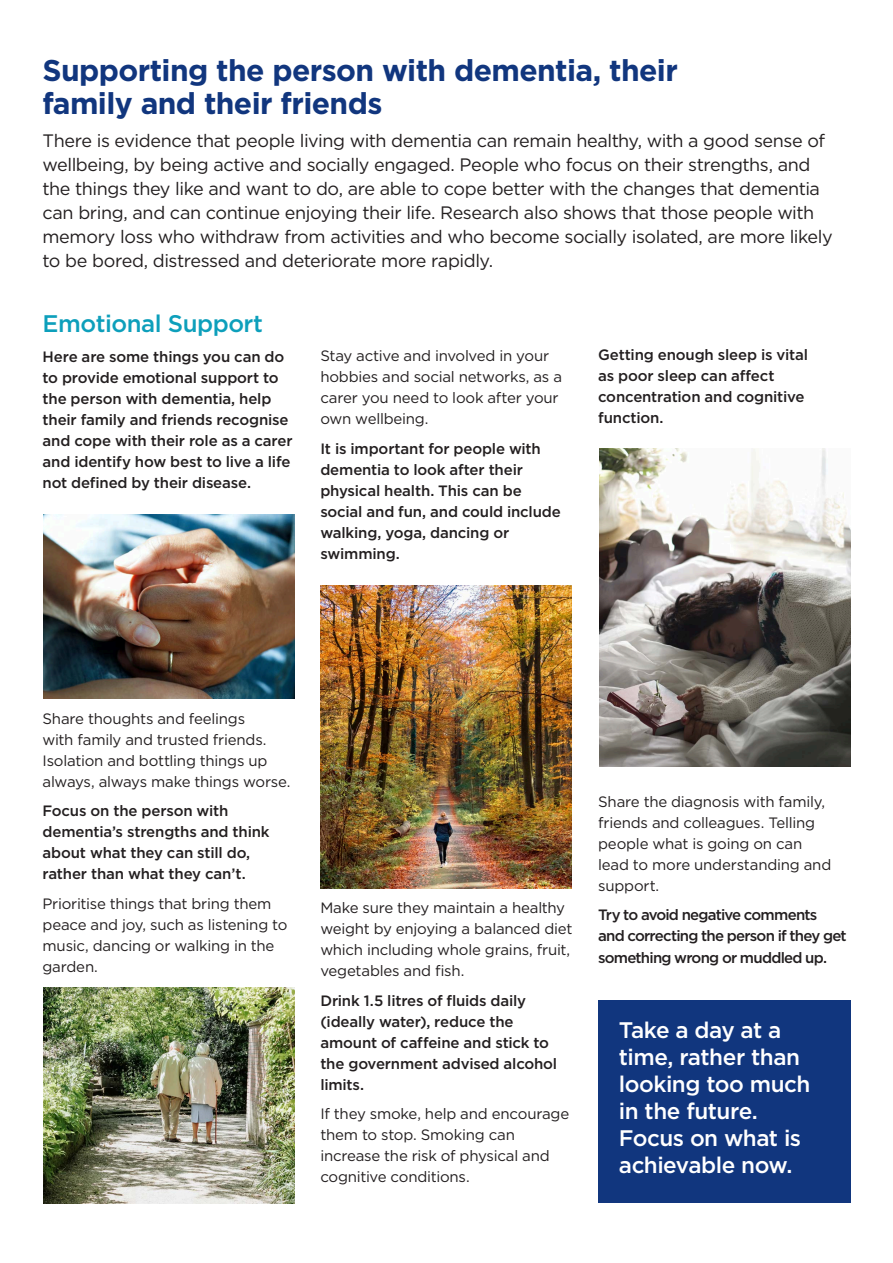
<style>
.page{position:relative;width:893px;height:1263px;background:#fff}
.page>*{position:absolute;margin:0;border:0;box-sizing:border-box;transform-origin:0 0}
.t1{font:700 30px/33px "Gotham";letter-spacing:-.02em;color:#11367e}
.t2{font:500 24px "Gotham";letter-spacing:-.02em;color:#0d9fbb}
.t3{font:500 22.5px/27px "Gotham";letter-spacing:-.02em;color:#fff}
.t4{font:18px/24px "Gotham";letter-spacing:-.025em;color:#231f20}
.t5{font:15px/21px "Gotham";letter-spacing:-.015em;color:#231f20}
.t6{font:500 15px/21px "Gotham";letter-spacing:-.01em;color:#231f20}
.t7{font:500 15px/21px "Gotham";letter-spacing:-.05em;color:#231f20}
</style>
<div class="page">
<img style="left:43px;top:514px;width:251px;height:185px">
<img style="left:44px;top:987px;width:251px;height:216px">
<img style="left:321px;top:585px;width:251px;height:303px">
<div style="left:598px;top:1000px;width:252px;height:203px;background:#11367e"></div>
<img style="left:599px;top:448px;width:251px;height:318px">
<h1 class="t1" style="left:43px;top:54px;width:637px">Supporting the person with dementia, their family and their friends</h1>
<p class="t4" style="left:43px;top:128px;width:792px">There is evidence that people living with dementia can remain healthy, with a good sense of wellbeing, by being active and socially engaged. People who focus on their strengths, and the things they like and want to do, are able to cope better with the changes that dementia can bring, and can continue enjoying their life. Research also shows that those people with memory loss who withdraw from activities and who become socially isolated, are more likely to be bored, distressed and deteriorate more rapidly.</p>
<h2 class="t2" style="left:43px;top:310px;width:222px">Emotional Support</h2>
<p class="t6" style="left:43px;top:345px;width:252px">Here are some things you can do to provide emotional support to the person with dementia, help their family and friends recognise and cope with their role as a carer and identify how best to live a life not defined by their disease.</p>
<p class="t5" style="left:320px;top:345px;width:243px">Stay active and involved in your hobbies and social networks, as a carer you need to look after your own wellbeing.</p>
<p class="t6" style="left:320px;top:438px;width:242px">It is important for people with dementia to look after their physical health. This can be social and fun, and could include walking, yoga, dancing or swimming.</p>
<p class="t6" style="left:598px;top:344px;width:211px">Getting enough sleep is vital as poor sleep can affect concentration and cognitive function.</p>
<p class="t5" style="left:43px;top:708px;width:249px">Share thoughts and feelings<br>with family and trusted friends.<br>Isolation and bottling things up always, always make things worse.</p>
<p class="t6" style="left:43px;top:800px;width:229px">Focus on the person with dementia’s strengths and think about what they can still do, rather than what they can’t.</p>
<p class="t5" style="left:43px;top:893px;width:246px">Prioritise things that bring them peace and joy, such as listening to music, dancing or walking in the garden.</p>
<p class="t5" style="left:320px;top:897px;width:254px">Make sure they maintain a healthy weight by enjoying a balanced diet which including whole grains, fruit, vegetables and fish.</p>
<p class="t6" style="left:320px;top:989px;width:238px">Drink 1.5 litres of fluids daily (ideally water), reduce the amount of caffeine and stick to the government advised alcohol limits.</p>
<p class="t5" style="left:320px;top:1103px;width:250px">If they smoke, help and encourage them to stop. Smoking can increase the risk of physical and cognitive conditions.</p>
<p class="t5" style="left:598px;top:791px;width:235px">Share the diagnosis with family, friends and colleagues. Telling people what is going on can lead to more understanding and support.</p>
<p class="t7" style="left:598px;top:904px;width:250px">Try to avoid negative comments and correcting the person if they get something wrong or muddled up.</p>
<h3 class="t3" style="left:619px;top:1016px;width:193px">Take a day at a time, rather than looking too much in the future.<br>Focus on what is achievable now.</h3>
</div>
